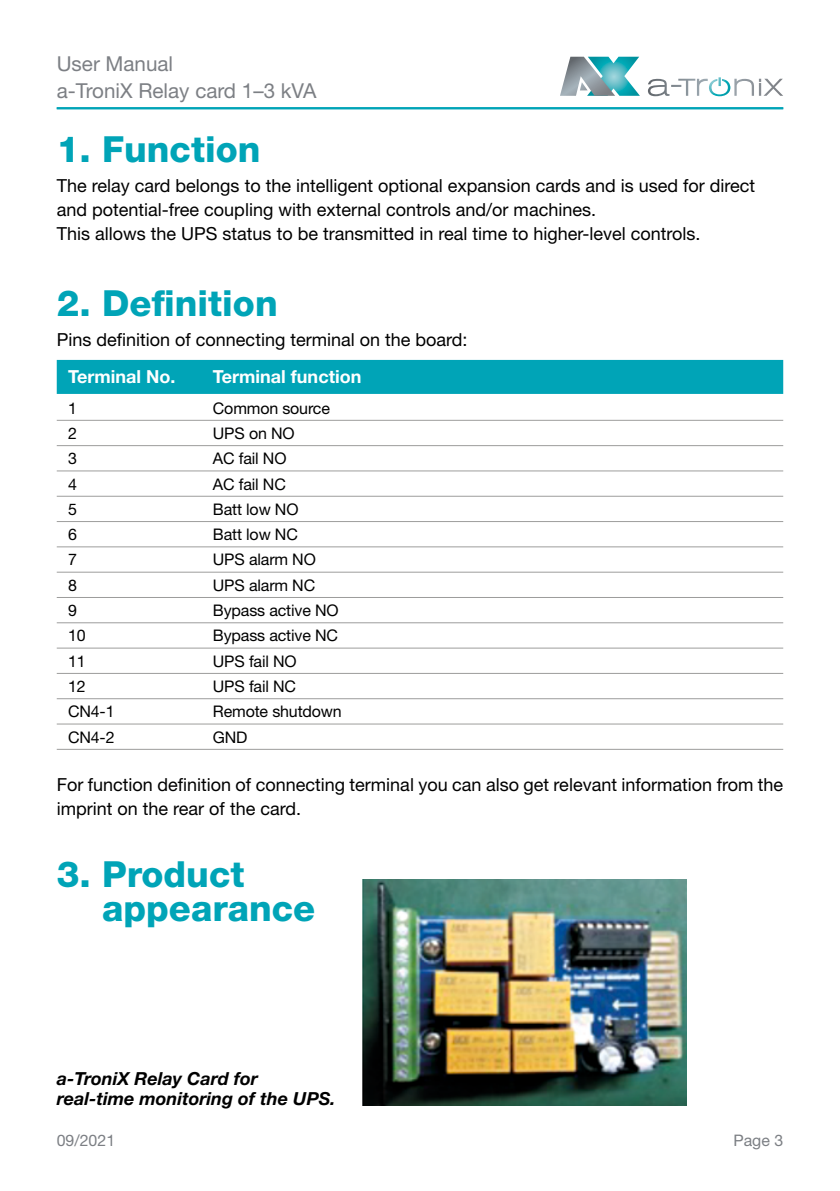
<style>
.page{position:relative;width:840px;height:1191px;background:#fff}
.page>*{position:absolute;margin:0;border:0;box-sizing:border-box;transform-origin:0 0}
.t1{font:800 36px/34px "Helvetica Neue LT Std";color:#00a4b7}
.t2{font:20.6px/26.2px "Helvetica Neue LT Std";color:#7c7f84}
.t3{font:18px/24px "Helvetica Neue LT Std";color:#000}
.t4{font:italic 700 18px/20px "Helvetica Neue LT Std";color:#000}
.t5{font:700 18px "Helvetica Neue LT Std";color:#fff}
.t6{font:16px "Helvetica Neue LT Std";letter-spacing:-.01em;color:#000}
.t7{font:16px "Helvetica Neue LT Std";color:#7c7f84}
</style>
<div class="page">
<svg style="left:560px;top:57px;width:79px;height:39px"></svg>
<svg style="left:648px;top:77px;width:134px;height:19px"></svg>
<hr style="left:57px;top:107px;width:725px;height:2px;background:#00a4b7">
<div style="left:57px;top:360px;width:725px;height:34px;background:#00a4b7"></div>
<hr style="left:57px;top:420px;width:725px;height:1px;background:#9d9d9c">
<hr style="left:57px;top:445px;width:725px;height:1px;background:#9d9d9c">
<hr style="left:57px;top:470px;width:725px;height:1px;background:#9d9d9c">
<hr style="left:57px;top:496px;width:725px;height:1px;background:#9d9d9c">
<hr style="left:57px;top:521px;width:725px;height:1px;background:#9d9d9c">
<hr style="left:57px;top:546px;width:725px;height:1px;background:#9d9d9c">
<hr style="left:57px;top:571px;width:725px;height:1px;background:#9d9d9c">
<hr style="left:57px;top:597px;width:725px;height:1px;background:#9d9d9c">
<hr style="left:57px;top:622px;width:725px;height:1px;background:#9d9d9c">
<hr style="left:57px;top:647px;width:725px;height:1px;background:#9d9d9c">
<hr style="left:57px;top:673px;width:725px;height:1px;background:#9d9d9c">
<hr style="left:57px;top:698px;width:725px;height:1px;background:#9d9d9c">
<hr style="left:57px;top:723px;width:725px;height:1px;background:#9d9d9c">
<hr style="left:57px;top:749px;width:725px;height:1px;background:#9d9d9c">
<img style="left:362px;top:879px;width:324px;height:226px">
<p class="t2" style="left:57px;top:51px;width:261px">User Manual<br>a-TroniX Relay card 1–3 kVA</p>
<h1 class="t1" style="left:57px;top:132px;width:205px">1. Function</h1>
<p class="t3" style="left:57px;top:173px;width:699px">The relay card belongs to the intelligent optional expansion cards and is used for direct and potential-free coupling with external controls and/or machines.<br>This allows the UPS status to be transmitted in real time to higher-level controls.</p>
<h1 class="t1" style="left:57px;top:286px;width:222px">2. Definition</h1>
<p class="t3" style="left:57px;top:327px;width:412px">Pins definition of connecting terminal on the board:</p>
<p class="t5" style="left:68px;top:365px;width:109px">Terminal No.</p>
<p class="t5" style="left:213px;top:365px;width:150px">Terminal function</p>
<p class="t6" style="left:68px;top:398px;width:10px">1</p>
<p class="t6" style="left:213px;top:398px;width:118px">Common source</p>
<p class="t6" style="left:68px;top:423px;width:10px">2</p>
<p class="t6" style="left:213px;top:423px;width:83px">UPS on NO</p>
<p class="t6" style="left:68px;top:449px;width:10px">3</p>
<p class="t6" style="left:213px;top:449px;width:75px">AC fail NO</p>
<p class="t6" style="left:68px;top:474px;width:10px">4</p>
<p class="t6" style="left:213px;top:474px;width:74px">AC fail NC</p>
<p class="t6" style="left:68px;top:499px;width:10px">5</p>
<p class="t6" style="left:213px;top:499px;width:87px">Batt low NO</p>
<p class="t6" style="left:68px;top:525px;width:10px">6</p>
<p class="t6" style="left:213px;top:525px;width:86px">Batt low NC</p>
<p class="t6" style="left:68px;top:550px;width:10px">7</p>
<p class="t6" style="left:213px;top:550px;width:104px">UPS alarm NO</p>
<p class="t6" style="left:68px;top:575px;width:10px">8</p>
<p class="t6" style="left:213px;top:575px;width:104px">UPS alarm NC</p>
<p class="t6" style="left:68px;top:601px;width:10px">9</p>
<p class="t6" style="left:213px;top:601px;width:127px">Bypass active NO</p>
<p class="t6" style="left:68px;top:626px;width:19px">10</p>
<p class="t6" style="left:213px;top:626px;width:127px">Bypass active NC</p>
<p class="t6" style="left:68px;top:651px;width:19px">11</p>
<p class="t6" style="left:213px;top:651px;width:85px">UPS fail NO</p>
<p class="t6" style="left:68px;top:676px;width:19px">12</p>
<p class="t6" style="left:213px;top:676px;width:85px">UPS fail NC</p>
<p class="t6" style="left:68px;top:702px;width:48px">CN4-1</p>
<p class="t6" style="left:213px;top:702px;width:130px">Remote shutdown</p>
<p class="t6" style="left:68px;top:727px;width:48px">CN4-2</p>
<p class="t6" style="left:213px;top:727px;width:36px">GND</p>
<p class="t3" style="left:57px;top:772px;width:727px">For function definition of connecting terminal you can also get relevant information from the imprint on the rear of the card.</p>
<h1 class="t1" style="left:102px;top:856px;width:214px;text-indent:-45px">3. Product appearance</h1>
<p class="t4" style="left:57px;top:1068px;width:280px">a-TroniX Relay Card for real-time monitoring of the UPS.</p>
<p class="t7" style="left:57px;top:1130px;width:60px">09/2021</p>
<p class="t7" style="left:733px;top:1130px;width:51px">Page 3</p>
</div>
